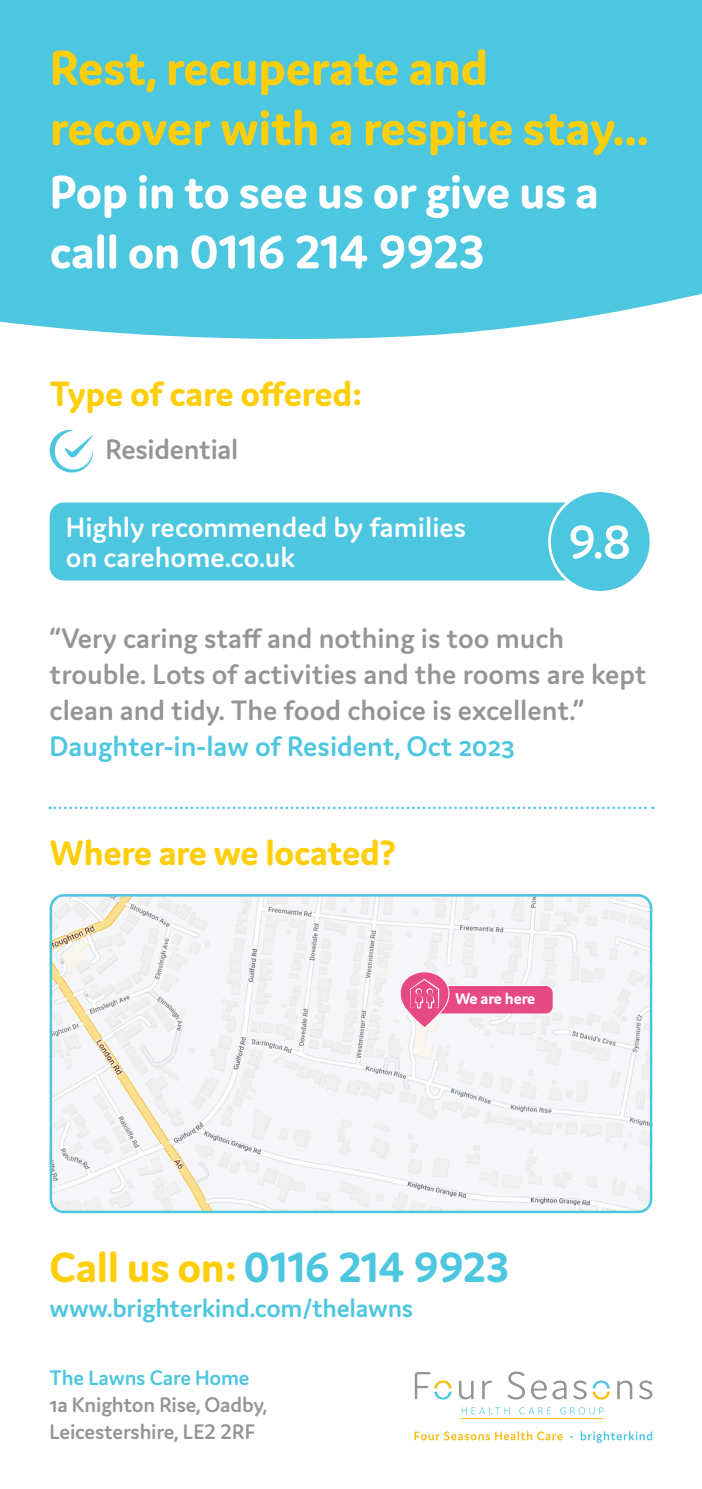
<style>
.page{position:relative;width:702px;height:1489px;background:#fff}
.page>*{position:absolute;margin:0;border:0;box-sizing:border-box;transform-origin:0 0}
.t1{font:700 52.5px/60px "Domus";letter-spacing:-.01em;color:#fece08}
.t2{font:700 50px/60px "Domus";letter-spacing:-.01em;color:#fff}
.t3{font:600 50px "Domus";color:#fff}
.t4{font:700 45px "Domus";letter-spacing:-.01em;color:#4dc6df}
.t5{font:700 37.5px "Domus";letter-spacing:-.01em;color:#fece08}
.t6{font:600 30px/36px "Domus";color:#939598}
.t7{font:600 30px/30px "Domus";color:#fff}
.t8{font:600 27.5px "Domus";letter-spacing:-.01em;color:#4dc6df}
.t9{font:600 22.5px/27px "Domus";letter-spacing:-.01em;color:#939598}
.t10{font:700 16.75px "Domus";letter-spacing:-.015em;color:#fff}
.s1{color:#4dc6df}
.s2{color:#fece08}
</style>
<div class="page">
<div style="left:0;top:0;width:702px;height:339px;background:#4dc6df"></div>
<div style="left:50px;top:502px;width:528px;height:78px;background:#4dc6df;border-radius:14px"></div>
<svg style="left:49px;top:430px;width:44px;height:42px"></svg>
<div style="left:549px;top:490px;width:102px;height:102px;background:#4dc6df;border-radius:50%"></div>
<div style="left:548px;top:489px;width:104px;height:104px;border:3px solid #fff;border-radius:50%"></div>
<svg style="left:50px;top:806px;width:603px;height:3px"></svg>
<img style="left:50px;top:897px;width:602px;height:316px">
<div style="left:50px;top:894px;width:602px;height:319px;border:2px solid #4dc6df;border-radius:13px"></div>
<div style="left:423px;top:985px;width:130px;height:28px;background:#e74a83;border-radius:7px"></div>
<div style="left:423px;top:984px;width:130px;height:30px;border:1px solid #fff;border-radius:7px"></div>
<svg style="left:399px;top:970px;width:51px;height:58px"></svg>
<svg style="left:459px;top:1380px;width:14px;height:19px"></svg>
<svg style="left:482px;top:1380px;width:10px;height:19px"></svg>
<svg style="left:507px;top:1371px;width:18px;height:28px"></svg>
<svg style="left:531px;top:1380px;width:15px;height:19px"></svg>
<svg style="left:552px;top:1380px;width:14px;height:19px"></svg>
<svg style="left:573px;top:1380px;width:13px;height:19px"></svg>
<svg style="left:617px;top:1380px;width:15px;height:19px"></svg>
<svg style="left:639px;top:1380px;width:13px;height:19px"></svg>
<svg style="left:415px;top:1372px;width:36px;height:27px"></svg>
<svg style="left:592px;top:1380px;width:18px;height:19px"></svg>
<svg style="left:461px;top:1407px;width:48px;height:7px"></svg>
<svg style="left:519px;top:1407px;width:32px;height:7px"></svg>
<svg style="left:560px;top:1407px;width:43px;height:7px"></svg>
<hr style="left:460px;top:1417px;width:143px;height:1px;background:#fdbc12">
<svg style="left:414px;top:1431px;width:148px;height:9px"></svg>
<svg style="left:580px;top:1431px;width:72px;height:11px"></svg>
<p class="t1" style="left:50px;top:37px;width:601px">Rest, recuperate and recover with a respite stay...</p>
<p class="t2" style="left:50px;top:161px;width:550px">Pop in to see us or give us a call on 0116 214 9923</p>
<p class="t5" style="left:50px;top:373px;width:314px">Type of care offered:</p>
<p class="t6" style="left:106px;top:430px;width:134px">Residential</p>
<p class="t7" style="left:66px;top:511px;width:402px">Highly recommended by families on carehome.co.uk</p>
<p class="t3" style="left:568px;top:514px;width:65px">9.8</p>
<p class="t6" style="left:50px;top:619px;width:598px">“Very caring staff and nothing is too much trouble. Lots of activities and the rooms are kept clean and tidy. The food choice is excellent.” <span class="s1">Daughter-in-law of Resident, Oct 2023</span></p>
<p class="t5" style="left:50px;top:831px;width:348px">Where are we located?</p>
<p class="t10" style="left:455px;top:989px;width:82px">We are here</p>
<p class="t4" style="left:50px;top:1242px;width:461px"><span class="s2">Call us on:</span>0116 214 9923</p>
<p class="t8" style="left:50px;top:1293px;width:365px">www.brighterkind.com/thelawns</p>
<p class="t9" style="left:50px;top:1364px;width:219px"><span class="s1">The Lawns Care Home<br></span>1a Knighton Rise, Oadby,<br>Leicestershire, LE2 2RF</p>
</div>
